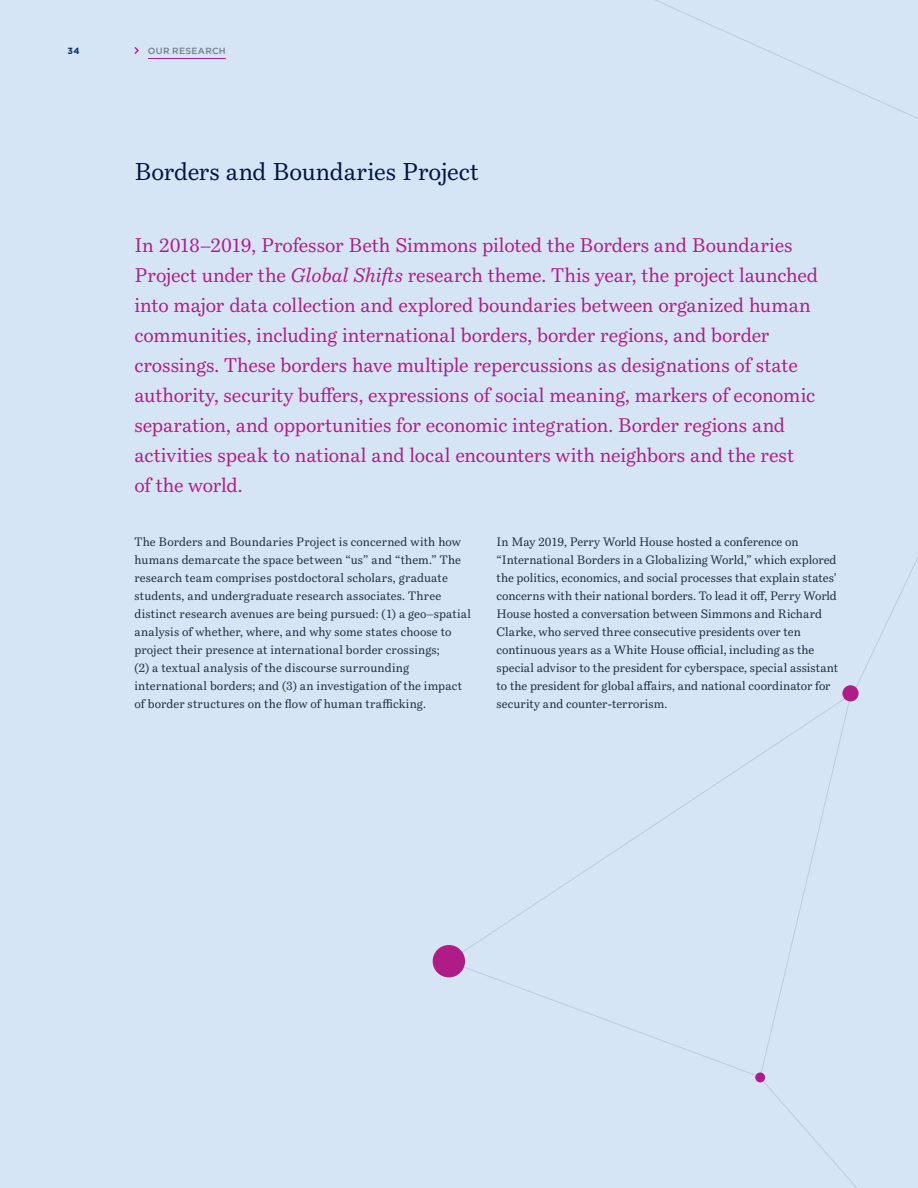
<style>
.page{position:relative;width:918px;height:1188px;background:#d5e5f6}
.page>*{position:absolute;margin:0;border:0;box-sizing:border-box;transform-origin:0 0}
.t1{font:24px "Bressay";letter-spacing:-.005em;color:#001641}
.t2{font:19.5px/30px "Bressay";letter-spacing:-.005em;color:#b01c87}
.t3{font:12px/18px "Bressay";letter-spacing:.005em;color:#1c2b39}
.t4{font:500 9px "Gotham";letter-spacing:.035em;color:#757d8a}
.t5{font:700 9px "Gotham";color:#043673}
.s1{font-style:italic}
</style>
<div class="page">
<hr style="left:148px;top:58px;width:78px;height:1px;background:#b01c87">
<svg style="left:134px;top:47px;width:5px;height:7px"></svg>
<svg style="left:655px;top:0;width:263px;height:119px"></svg>
<div style="left:842px;top:685px;width:17px;height:16px;background:#b01c87;border-radius:50%"></div>
<div style="left:755px;top:1072px;width:10px;height:10px;background:#b01c87;border-radius:50%"></div>
<div style="left:433px;top:945px;width:32px;height:32px;background:#b01c87;border-radius:50%"></div>
<p class="t5" style="left:68px;top:46px;width:14px">34</p>
<p class="t4" style="left:148px;top:46px;width:79px">OUR RESEARCH</p>
<h1 class="t1" style="left:134px;top:157px;width:346px">Borders and Boundaries Project</h1>
<p class="t2" style="left:134px;top:230px;width:685px">In 2018–2019, Professor Beth Simmons piloted the Borders and Boundaries Project under the <span class="s1">Global Shifts</span> research theme. This year, the project launched into major data collection and explored boundaries between organized human communities, including international borders, border regions, and border crossings. These borders have multiple repercussions as designations of state authority, security buffers, expressions of social meaning, markers of economic separation, and opportunities for economic integration. Border regions and activities speak to national and local encounters with neighbors and the rest<br>of the world.</p>
<p class="t3" style="left:134px;top:533px;width:338px">The Borders and Boundaries Project is concerned with how humans demarcate the space between “us” and “them.” The research team comprises postdoctoral scholars, graduate students, and undergraduate research associates. Three distinct research avenues are being pursued: (1) a geo–spatial analysis of whether, where, and why some states choose to project their presence at international border crossings;<br>(2) a textual analysis of the discourse surrounding international borders; and (3) an investigation of the impact of border structures on the flow of human trafficking.</p>
<p class="t3" style="left:497px;top:533px;width:343px">In May 2019, Perry World House hosted a conference on “International Borders in a Globalizing World,” which explored the politics, economics, and social processes that explain states’ concerns with their national borders. To lead it off, Perry World House hosted a conversation between Simmons and Richard Clarke, who served three consecutive presidents over ten continuous years as a White House official, including as the special advisor to the president for cyberspace, special assistant to the president for global affairs, and national coordinator for security and counter-terrorism.</p>
</div>
